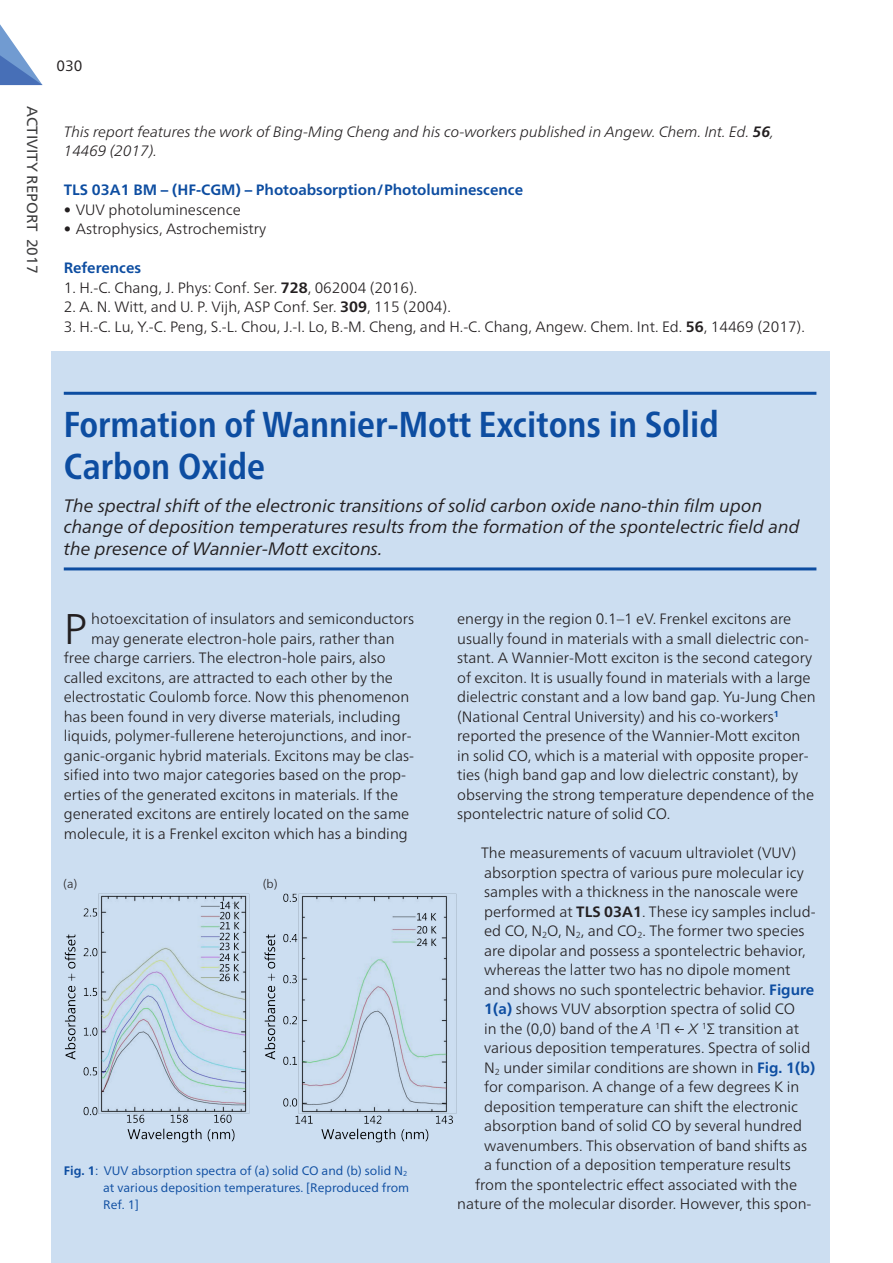
<style>
.page{position:relative;width:893px;height:1263px;background:#fff}
.page>*{position:absolute;margin:0;border:0;box-sizing:border-box;transform-origin:0 0}
.首內文{font:300 42.9px "Frutiger Neue LTW1 G";color:#231f20}
.題目標{font:700 condensed 36px/42px "Frutiger Neue LTW1 G";color:#0d4da1}
.副標{font:italic 18px/21.6px "Frutiger Neue LTW1 G";color:#231f20}
.首內文-2{font:300 15px/19.5px "Frutiger Neue LTW1 G";color:#231f20}
.內文{font:300 15px "Frutiger Neue LTW1 G";color:#231f20}
.References{font:300 15px "Frutiger Neue LTW1 G";color:#231f20}
.內文-2{font:italic 300 15px/19.5px "Frutiger Neue LTW1 G";color:#231f20}
.references標{font:700 15px "Frutiger Neue LTW1 G";color:#0d4da1}
.t1{font:15px "Frutiger Neue LTW1 G";color:#231f20}
.t2{font:14.85px "Frutiger Neue LTW1 G";color:#3e3e3f}
.圖說{font:12.3px/17px "Frutiger Neue LTW1 G";color:#0d4da1}
.a{font:300 12px "Frutiger Neue LTW1 G";color:#231f20}
.s1{font-weight:700}
.s2{font-weight:700;color:#0d4da1}
.s3{font-style:italic}
</style>
<div class="page">
<div style="left:51px;top:351px;width:778px;height:912px;background:#ccdef1"></div>
<svg style="left:0;top:24px;width:43px;height:61px"></svg>
<hr style="left:64px;top:392px;width:752px;height:3px;background:#0d4da1">
<hr style="left:64px;top:567px;width:752px;height:3px;background:#0d4da1">
<img style="left:64px;top:893px;width:393px;height:250px">
<div style="left:57px;top:875px;width:26px;height:19px;background:#ccdef1"></div>
<div style="left:257px;top:875px;width:26px;height:19px;background:#ccdef1"></div>
<p class="t2" style="left:44px;top:106px;width:169px;rotate:90deg">ACTIVITY REPORT 2017</p>
<p class="t1" style="left:57px;top:54px;width:27px">030</p>
<p class="內文-2" style="left:64px;top:120px;width:712px">This report features the work of Bing-Ming Cheng and his co-workers published in Angew. Chem. Int. Ed. <span class="s1">56</span>,<br>14469 (2017).</p>
<p class="references標" style="left:64px;top:179px;width:461px">TLS 03A1 BM – (HF-CGM) – Photoabsorption/Photoluminescence</p>
<p class="首內文-2" style="left:64px;top:198px;width:178px">• VUV photoluminescence</p>
<p class="首內文-2" style="left:64px;top:218px;width:204px">• Astrophysics, Astrochemistry</p>
<p class="references標" style="left:64px;top:257px;width:79px">References</p>
<p class="References" style="left:64px;top:276px;width:355px">1. H.-C. Chang, J. Phys: Conf. Ser. <span class="s1">728</span>, 062004 (2016).</p>
<p class="References" style="left:64px;top:296px;width:389px">2. A. N. Witt, and U. P. Vijh, ASP Conf. Ser. <span class="s1">309</span>, 115 (2004).</p>
<p class="References" style="left:64px;top:315px;width:743px">3. H.-C. Lu, Y.-C. Peng, S.-L. Chou, J.-I. Lo, B.-M. Cheng, and H.-C. Chang, Angew. Chem. Int. Ed. <span class="s1">56</span>, 14469 (2017).</p>
<p class="題目標" style="left:64px;top:400px;width:657px">Formation of Wannier-Mott Excitons in Solid<br>Carbon Oxide</p>
<p class="副標" style="left:64px;top:493px;width:737px">The spectral shift of the electronic transitions of solid carbon oxide nano-thin film upon change of deposition temperatures results from the formation of the spontelectric field and the presence of Wannier-Mott excitons.</p>
<p class="首內文" style="left:64px;top:597px;width:25px">P</p>
<p class="首內文-2" style="left:91px;top:608px;width:324px">hotoexcitation of insulators and semiconductors</p>
<p class="首內文-2" style="left:91px;top:627px;width:305px">may generate electron-hole pairs, rather than</p>
<p class="首內文-2" style="left:64px;top:647px;width:323px">free charge carriers. The electron-hole pairs, also</p>
<p class="首內文-2" style="left:64px;top:666px;width:331px">called excitons, are attracted to each other by the</p>
<p class="首內文-2" style="left:64px;top:686px;width:347px">electrostatic Coulomb force. Now this phenomenon</p>
<p class="首內文-2" style="left:64px;top:705px;width:338px">has been found in very diverse materials, including</p>
<p class="首內文-2" style="left:64px;top:725px;width:349px">liquids, polymer-fullerene heterojunctions, and inor-</p>
<p class="首內文-2" style="left:64px;top:744px;width:352px">ganic-organic hybrid materials. Excitons may be clas-</p>
<p class="首內文-2" style="left:64px;top:764px;width:344px">sified into two major categories based on the prop-</p>
<p class="首內文-2" style="left:64px;top:783px;width:336px">erties of the generated excitons in materials. If the</p>
<p class="首內文-2" style="left:64px;top:803px;width:347px">generated excitons are entirely located on the same</p>
<p class="首內文-2" style="left:64px;top:822px;width:345px">molecule, it is a Frenkel exciton which has a binding</p>
<p class="a" style="left:63px;top:875px;width:16px">(a)</p>
<p class="a" style="left:263px;top:875px;width:16px">(b)</p>
<p class="圖說" style="left:103px;top:1161px;width:308px;text-indent:-39px"><span class="s1">Fig. 1</span>: VUV absorption spectra of (a) solid CO and (b) solid N<sub>2 </sub>at various deposition temperatures. [Reproduced from<br>Ref. 1]</p>
<p class="首內文-2" style="left:457px;top:608px;width:360px">energy in the region 0.1–1 eV. Frenkel excitons are usually found in materials with a small dielectric con&shy;stant. A Wannier-Mott exciton is the second category of exciton. It is usually found in materials with a large dielectric constant and a low band gap. Yu-Jung Chen (National Central University) and his co-workers<sup>1 </sup>reported the presence of the Wannier-Mott exciton in solid CO, which is a material with opposite proper&shy;ties (high band gap and low dielectric constant), by observing the strong temperature dependence of the spontelectric nature of solid CO.</p>
<p class="內文" style="left:481px;top:842px;width:317px">The measurements of vacuum ultraviolet (VUV)</p>
<p class="內文" style="left:484px;top:861px;width:321px">absorption spectra of various pure molecular icy</p>
<p class="內文" style="left:484px;top:881px;width:316px">samples with a thickness in the nanoscale were</p>
<p class="內文" style="left:484px;top:900px;width:333px">performed at <span class="s1">TLS 03A1</span>. These icy samples includ-</p>
<p class="內文" style="left:484px;top:920px;width:322px">ed CO, N<sub>2</sub>O, N<sub>2</sub>, and CO<sub>2</sub>. The former two species</p>
<p class="內文" style="left:484px;top:939px;width:323px">are dipolar and possess a spontelectric behavior,</p>
<p class="內文" style="left:484px;top:959px;width:308px">whereas the latter two has no dipole moment</p>
<p class="內文" style="left:484px;top:978px;width:332px">and shows no such spontelectric behavior. <span class="s2">Figure</span></p>
<p class="內文" style="left:484px;top:998px;width:312px"><span class="s2">1(a)</span> shows VUV absorption spectra of solid CO</p>
<p class="內文" style="left:484px;top:1017px;width:317px">in the (0,0) band of the <span class="s3">A</span> <sup>1</sup>Π ← <span class="s3">X</span> <sup>1</sup>Σ transition at</p>
<p class="內文" style="left:484px;top:1037px;width:328px">various deposition temperatures. Spectra of solid</p>
<p class="內文" style="left:484px;top:1056px;width:333px">N<sub>2</sub> under similar conditions are shown in <span class="s2">Fig. 1(b)</span></p>
<p class="內文" style="left:484px;top:1076px;width:317px">for comparison. A change of a few degrees K in</p>
<p class="內文" style="left:484px;top:1095px;width:315px">deposition temperature can shift the electronic</p>
<p class="內文" style="left:484px;top:1115px;width:319px">absorption band of solid CO by several hundred</p>
<p class="內文" style="left:484px;top:1134px;width:325px">wavenumbers. This observation of band shifts as</p>
<p class="內文" style="left:484px;top:1154px;width:308px">a function of a deposition temperature results</p>
<p class="內文" style="left:475px;top:1173px;width:324px">from the spontelectric effect associated with the</p>
<p class="內文" style="left:457px;top:1193px;width:356px">nature of the molecular disorder. However, this spon-</p>
</div>
